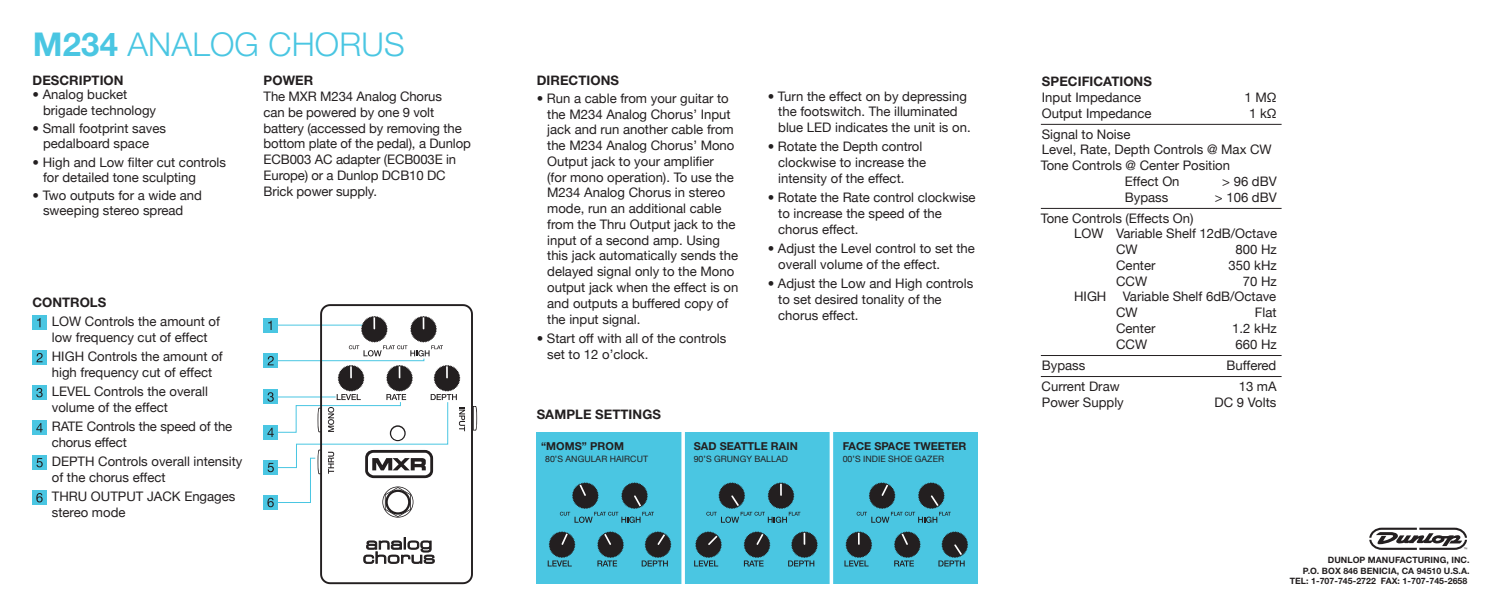
<style>
.page{position:relative;width:1497px;height:615px;background:#fff}
.page>*{position:absolute;margin:0;border:0;box-sizing:border-box;transform-origin:0 0}
.t1{font:300 32.9px "Helvetica Neue";letter-spacing:.005em;color:#4ac6e2}
.t2{font:13.12px/15.8px "Helvetica Neue";color:#231f20}
.t3{font:700 13.12px "Helvetica Neue";letter-spacing:.005em;color:#231f20}
.t4{font:700 10.85px "Helvetica Neue";letter-spacing:.005em;color:#231f20}
.t5{font:700 8.75px/10.5px "Helvetica Neue";letter-spacing:.005em;color:#231f20;text-align:right}
.t6{font:8.75px "Helvetica Neue";letter-spacing:.005em;color:#231f20}
.s1{font-weight:700}
</style>
<div class="page">
<div style="left:264px;top:318px;width:14px;height:14px;background:#4ac6e2"></div>
<div style="left:264px;top:353px;width:14px;height:14px;background:#4ac6e2"></div>
<div style="left:264px;top:390px;width:14px;height:14px;background:#4ac6e2"></div>
<div style="left:264px;top:425px;width:14px;height:14px;background:#4ac6e2"></div>
<div style="left:264px;top:460px;width:14px;height:14px;background:#4ac6e2"></div>
<div style="left:264px;top:495px;width:14px;height:14px;background:#4ac6e2"></div>
<div style="left:33px;top:315px;width:14px;height:14px;background:#4ac6e2"></div>
<svg style="left:37px;top:318px;width:4px;height:9px"></svg>
<div style="left:33px;top:350px;width:14px;height:14px;background:#4ac6e2"></div>
<svg style="left:36px;top:353px;width:7px;height:9px"></svg>
<div style="left:33px;top:385px;width:14px;height:14px;background:#4ac6e2"></div>
<svg style="left:36px;top:388px;width:7px;height:9px"></svg>
<div style="left:33px;top:420px;width:14px;height:14px;background:#4ac6e2"></div>
<svg style="left:36px;top:423px;width:7px;height:9px"></svg>
<div style="left:33px;top:455px;width:14px;height:14px;background:#4ac6e2"></div>
<svg style="left:36px;top:458px;width:7px;height:9px"></svg>
<div style="left:33px;top:490px;width:14px;height:14px;background:#4ac6e2"></div>
<svg style="left:36px;top:493px;width:7px;height:9px"></svg>
<hr style="left:1041px;top:124px;width:240px;height:1px;background:#231f20">
<hr style="left:1041px;top:208px;width:240px;height:1px;background:#231f20">
<hr style="left:1041px;top:355px;width:240px;height:1px;background:#231f20">
<hr style="left:1041px;top:376px;width:240px;height:1px;background:#231f20">
<svg style="left:1369px;top:527px;width:98px;height:22px"></svg>
<div style="left:537px;top:432px;width:441px;height:151px;background:#4ac6e2"></div>
<svg style="left:681px;top:432px;width:4px;height:152px"></svg>
<svg style="left:829px;top:432px;width:4px;height:152px"></svg>
<svg style="left:474px;top:406px;width:3px;height:24px"></svg>
<svg style="left:267px;top:320px;width:52px;height:190px"></svg>
<svg style="left:319px;top:304px;width:155px;height:281px"></svg>
<svg style="left:641px;top:531px;width:30px;height:35px"></svg>
<svg style="left:597px;top:531px;width:27px;height:35px"></svg>
<svg style="left:548px;top:531px;width:27px;height:35px"></svg>
<svg style="left:560px;top:482px;width:94px;height:41px"></svg>
<svg style="left:788px;top:531px;width:30px;height:35px"></svg>
<svg style="left:743px;top:531px;width:27px;height:35px"></svg>
<svg style="left:694px;top:531px;width:28px;height:35px"></svg>
<svg style="left:706px;top:482px;width:94px;height:41px"></svg>
<svg style="left:938px;top:531px;width:30px;height:35px"></svg>
<svg style="left:894px;top:531px;width:27px;height:35px"></svg>
<svg style="left:844px;top:531px;width:28px;height:35px"></svg>
<svg style="left:856px;top:482px;width:95px;height:41px"></svg>
<h1 class="t1" style="left:33px;top:24px;width:373px"><span class="s1">M234</span> ANALOG CHORUS</h1>
<p class="t3" style="left:33px;top:72px;width:93px">DESCRIPTION</p>
<p class="t2" style="left:43px;top:87px;width:115px;text-indent:-10px">• Analog bucket brigade technology</p>
<p class="t2" style="left:33px;top:121px;width:135px;line-height:14.9px;text-align:center">• Small footprint saves pedalboard space</p>
<p class="t2" style="left:43px;top:154px;width:184px;line-height:14.9px;text-indent:-10px">• High and Low filter cut controls for detailed tone sculpting</p>
<p class="t2" style="left:43px;top:188px;width:160px;line-height:14.9px;text-indent:-10px">• Two outputs for a wide and sweeping stereo spread</p>
<p class="t3" style="left:264px;top:72px;width:51px">POWER</p>
<p class="t2" style="left:264px;top:88px;width:209px">The MXR M234 Analog Chorus<br>can be powered by one 9 volt battery (accessed by removing the bottom plate of the pedal), a Dunlop<br>ECB003 AC adapter (ECB003E in<br>Europe) or a Dunlop DCB10 DC<br>Brick power supply.</p>
<p class="t3" style="left:33px;top:294px;width:75px">CONTROLS</p>
<p class="t2" style="left:52px;top:313px;width:170px">LOW Controls the amount of low frequency cut of effect</p>
<p class="t2" style="left:52px;top:348px;width:172px">HIGH Controls the amount of high frequency cut of effect</p>
<p class="t2" style="left:52px;top:383px;width:158px">LEVEL Controls the overall volume of the effect</p>
<p class="t2" style="left:52px;top:418px;width:182px">RATE Controls the speed of the chorus effect</p>
<p class="t2" style="left:52px;top:453px;width:192px">DEPTH Controls overall intensity of the chorus effect</p>
<p class="t2" style="left:52px;top:488px;width:185px">THRU OUTPUT JACK Engages stereo mode</p>
<p class="t3" style="left:537px;top:73px;width:84px">DIRECTIONS</p>
<p class="t2" style="left:547px;top:90px;width:193px;text-indent:-10px">• Run a cable from your guitar to the M234 Analog Chorus’ Input jack and run another cable from the M234 Analog Chorus’ Mono<br>Output jack to your amplifier<br>(for mono operation). To use the<br>M234 Analog Chorus in stereo mode, run an additional cable from the Thru Output jack to the input of a second amp. Using this jack automatically sends the delayed signal only to the Mono output jack when the effect is on and outputs a buffered copy of the input signal.</p>
<p class="t2" style="left:547px;top:330px;width:181px;text-indent:-10px">• Start off with all of the controls set to 12 o’clock.</p>
<p class="t3" style="left:537px;top:406px;width:126px">SAMPLE SETTINGS</p>
<p class="t2" style="left:778px;top:88px;width:194px;text-indent:-10px">• Turn the effect on by depressing the footswitch. The illuminated blue LED indicates the unit is on.</p>
<p class="t2" style="left:778px;top:139px;width:150px;text-indent:-10px">• Rotate the Depth control clockwise to increase the intensity of the effect.</p>
<p class="t2" style="left:778px;top:189px;width:199px;text-indent:-10px">• Rotate the Rate control clockwise to increase the speed of the chorus effect.</p>
<p class="t2" style="left:778px;top:240px;width:198px;text-indent:-10px">• Adjust the Level control to set the overall volume of the effect.</p>
<p class="t2" style="left:778px;top:275px;width:196px;text-indent:-10px">• Adjust the Low and High controls to set desired tonality of the chorus effect.</p>
<p class="t4" style="left:541px;top:439px;width:84px">“MOMS” PROM</p>
<p class="t6" style="left:545px;top:453px;width:104px">80’s ANGULAR HAIRCUT</p>
<p class="t4" style="left:694px;top:439px;width:106px">SAD SEATTLE RAIN</p>
<p class="t6" style="left:694px;top:453px;width:96px">90’s GRUNGY BALLAD</p>
<p class="t4" style="left:842px;top:439px;width:125px">FACE SPACE TWEETER</p>
<p class="t6" style="left:842px;top:453px;width:103px">00’S INDIE SHOE GAZER</p>
<p class="t3" style="left:1042px;top:73px;width:111px">SPECIFICATIONS</p>
<p class="t2" style="left:1042px;top:89px;width:101px">Input Impedance</p>
<p class="t2" style="left:1244px;top:89px;width:34px">1 MΩ</p>
<p class="t2" style="left:1041px;top:105px;width:111px">Output Impedance</p>
<p class="t2" style="left:1249px;top:105px;width:29px">1 kΩ</p>
<p class="t2" style="left:1041px;top:126px;width:90px">Signal to Noise</p>
<p class="t2" style="left:1042px;top:142px;width:231px">Level, Rate, Depth Controls @ Max CW</p>
<p class="t2" style="left:1040px;top:157px;width:191px">Tone Controls @ Center Position</p>
<p class="t2" style="left:1125px;top:173px;width:56px">Effect On</p>
<p class="t2" style="left:1222px;top:173px;width:56px">&gt; 96 dBV</p>
<p class="t2" style="left:1125px;top:189px;width:45px">Bypass</p>
<p class="t2" style="left:1215px;top:189px;width:63px">&gt; 106 dBV</p>
<p class="t2" style="left:1040px;top:210px;width:154px">Tone Controls (Effects On)</p>
<p class="t2" style="left:1074px;top:226px;width:204px">LOW Variable Shelf 12dB/Octave</p>
<p class="t2" style="left:1116px;top:241px;width:23px">CW</p>
<p class="t2" style="left:1235px;top:241px;width:43px">800 Hz</p>
<p class="t2" style="left:1116px;top:257px;width:41px">Center</p>
<p class="t2" style="left:1228px;top:257px;width:50px">350 kHz</p>
<p class="t2" style="left:1116px;top:273px;width:33px">CCW</p>
<p class="t2" style="left:1242px;top:273px;width:36px">70 Hz</p>
<p class="t2" style="left:1074px;top:289px;width:204px">HIGH Variable Shelf 6dB/Octave</p>
<p class="t2" style="left:1116px;top:304px;width:23px">CW</p>
<p class="t2" style="left:1255px;top:304px;width:23px">Flat</p>
<p class="t2" style="left:1116px;top:320px;width:41px">Center</p>
<p class="t2" style="left:1232px;top:320px;width:46px">1.2 kHz</p>
<p class="t2" style="left:1116px;top:336px;width:33px">CCW</p>
<p class="t2" style="left:1235px;top:336px;width:43px">660 Hz</p>
<p class="t2" style="left:1042px;top:357px;width:45px">Bypass</p>
<p class="t2" style="left:1226px;top:357px;width:51px">Buffered</p>
<p class="t2" style="left:1041px;top:378px;width:80px">Current Draw</p>
<p class="t2" style="left:1238px;top:378px;width:39px">13 mA</p>
<p class="t2" style="left:1042px;top:394px;width:83px">Power Supply</p>
<p class="t2" style="left:1214px;top:394px;width:63px">DC 9 Volts</p>
<p class="t5" style="left:1290px;top:554px;width:181px">DUNLOP MANUFACTURING, INC.<br>P.O. BOX 846 BENICIA, CA 94510 U.S.A.<br>TEL: 1-707-745-2722 FAX: 1-707-745-2658</p>
</div>
